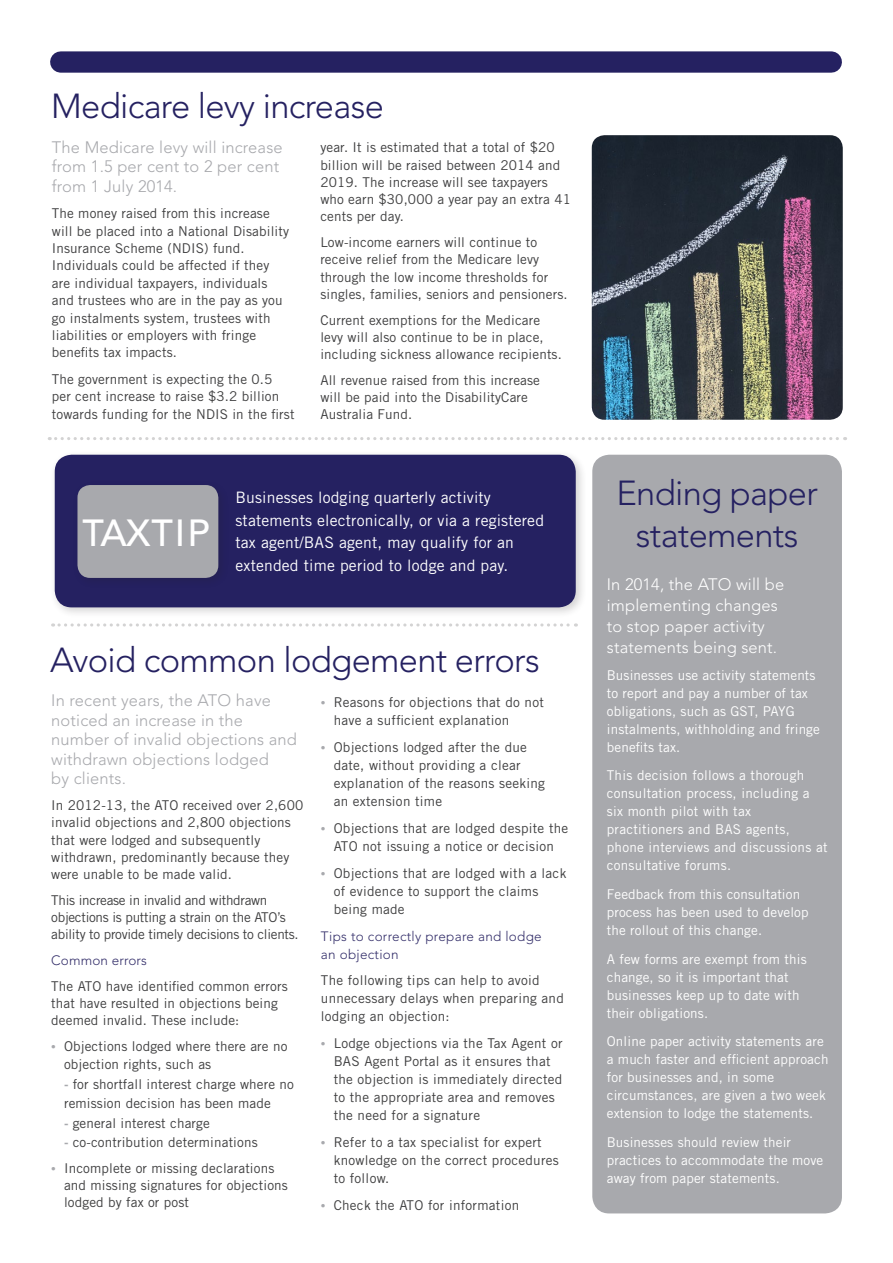
<style>
.page{position:relative;width:893px;height:1263px;background:#fff}
.page>*{position:absolute;margin:0;border:0;box-sizing:border-box;transform-origin:0 0}
.Title_-_Article{font:500 37.5px "Avenir LT Std";letter-spacing:.03em;color:#fff}
.Title_-_Article-2{font:300 34.5px/41.4px "Avenir LT Std";letter-spacing:-.02em;color:#252161;text-align:center}
.Body_Text{font:300 16.5px/19.5px "Avenir LT Std";letter-spacing:.01em;color:#a8a9ad}
.Body_Text-2{font:300 16.5px/21px "Avenir LT Std";letter-spacing:.01em;color:#fff}
.Body_Text-3{font:15.75px/22.5px "Trade Gothic LT Std";letter-spacing:.01em;color:#fff}
.Body_Text-4{font:13.5px/17.2px "Trade Gothic LT Std";letter-spacing:.01em;color:#3e3e3f}
.Body_Text-5{font:13.5px/18px "Trade Gothic LT Std";letter-spacing:.01em;color:#fff}
.Body_Text-6{font:13.5px/17.2px "Trade Gothic LT Std";letter-spacing:-.02em;color:#3e3e3f}
.Body_Text-7{font:300 13.5px/18px "Avenir LT Std";letter-spacing:.02em;color:#35306b}
.s1{font-family:"Myriad Pro";font-size:16.5px;color:#a8a9ad}
.s2{font-family:"Trade Gothic LT Std Bd 2";color:#a8a9ad}
</style>
<div class="page">
<img style="left:592px;top:135px;width:251px;height:285px">
<svg style="left:56px;top:437px;width:790px;height:3px"></svg>
<svg style="left:53px;top:623px;width:523px;height:4px"></svg>
<div style="left:592px;top:455px;width:250px;height:758px;background:#a8a9ad;border-radius:17px"></div>
<div style="left:49px;top:449px;width:538px;height:170px;background:#231f20;opacity:.2"></div>
<div style="left:55px;top:455px;width:521px;height:152px;background:#252161;border-radius:17px"></div>
<div style="left:61px;top:51px;width:770px;height:22px;background:#252161"></div>
<div style="left:77px;top:485px;width:141px;height:93px;background:#a8a9ad;border-radius:13px"></div>
<p class="Title_-_Article-2" style="left:51px;top:85px;width:334px">Medicare levy increase</p>
<p class="Body_Text" style="left:52px;top:137px;width:232px">The Medicare levy will increase from 1.5 per cent to 2 per cent from 1 July 2014.</p>
<p class="Body_Text-4" style="left:52px;top:204px;width:239px">The money raised from this increase will be placed into a National Disability Insurance Scheme (NDIS) fund.<br>Individuals could be affected if they are individual taxpayers, individuals and trustees who are in the pay as you go instalments system, trustees with liabilities or employers with fringe benefits tax impacts.</p>
<p class="Body_Text-4" style="left:52px;top:370px;width:244px;line-height:17.7px">The government is expecting the 0.5 per cent increase to raise $3.2 billion towards funding for the NDIS in the first</p>
<p class="Body_Text-4" style="left:320px;top:139px;width:252px">year. It is estimated that a total of $20 billion will be raised between 2014 and 2019. The increase will see taxpayers who earn $30,000 a year pay an extra 41 cents per day.</p>
<p class="Body_Text-4" style="left:320px;top:234px;width:249px">Low-income earners will continue to receive relief from the Medicare levy through the low income thresholds for singles, families, seniors and pensioners.</p>
<p class="Body_Text-4" style="left:320px;top:311px;width:243px">Current exemptions for the Medicare levy will also continue to be in place, including sickness allowance recipients.</p>
<p class="Body_Text-4" style="left:320px;top:371px;width:221px">All revenue raised from this increase will be paid into the DisabilityCare<br>Australia Fund.</p>
<p class="Title_-_Article" style="left:82px;top:511px;width:129px">TAXTIP</p>
<p class="Body_Text-3" style="left:235px;top:486px;width:310px">Businesses lodging quarterly activity statements electronically, or via a registered tax agent/BAS agent, may qualify for an extended time period to lodge and pay.</p>
<p class="Title_-_Article-2" style="left:50px;top:640px;width:491px">Avoid common lodgement errors</p>
<p class="Body_Text" style="left:51px;top:691px;width:247px">In recent years, the ATO have noticed an increase in the number of invalid objections and withdrawn objections lodged<br>by clients.</p>
<p class="Body_Text-4" style="left:51px;top:796px;width:253px">In 2012-13, the ATO received over 2,600 invalid objections and 2,800 objections that were lodged and subsequently withdrawn, predominantly because they were unable to be made valid.</p>
<p class="Body_Text-6" style="left:51px;top:891px;width:249px">This increase in invalid and withdrawn objections is putting a strain on the ATO’s ability to provide timely decisions to clients.</p>
<p class="Body_Text-7" style="left:51px;top:951px;width:97px">Common errors</p>
<p class="Body_Text-4" style="left:51px;top:977px;width:238px">The ATO have identified common errors that have resulted in objections being deemed invalid. These include:</p>
<p class="Body_Text-4" style="left:64px;top:1037px;width:225px;line-height:18px;text-indent:-13px"><span class="s1">•</span> Objections lodged where there are no objection rights, such as</p>
<p class="Body_Text-4" style="left:64px;top:1074px;width:231px;line-height:19.5px"><span class="s2">-</span> for shortfall interest charge where no remission decision has been made</p>
<p class="Body_Text-4" style="left:64px;top:1114px;width:147px"><span class="s2">-</span> general interest charge</p>
<p class="Body_Text-4" style="left:64px;top:1133px;width:195px"><span class="s2">-</span> co-contribution determinations</p>
<p class="Body_Text-4" style="left:64px;top:1159px;width:225px;text-indent:-13px"><span class="s1">•</span> Incomplete or missing declarations and missing signatures for objections lodged by fax or post</p>
<p class="Body_Text-4" style="left:334px;top:693px;width:212px;line-height:18px;text-indent:-13px"><span class="s1">•</span> Reasons for objections that do not have a sufficient explanation</p>
<p class="Body_Text-4" style="left:334px;top:738px;width:213px;line-height:18px;text-indent:-13px"><span class="s1">•</span> Objections lodged after the due date, without providing a clear explanation of the reasons seeking an extension time</p>
<p class="Body_Text-4" style="left:321px;top:819px;width:249px;line-height:18px;text-align:center"><span class="s1">•</span> Objections that are lodged despite the<br>ATO not issuing a notice or decision</p>
<p class="Body_Text-4" style="left:334px;top:863px;width:234px;line-height:18px;text-indent:-13px"><span class="s1">•</span> Objections that are lodged with a lack of evidence to support the claims being made</p>
<p class="Body_Text-7" style="left:321px;top:927px;width:222px">Tips to correctly prepare and lodge an objection</p>
<p class="Body_Text-4" style="left:321px;top:971px;width:244px;line-height:18px">The following tips can help to avoid unnecessary delays when preparing and lodging an objection:</p>
<p class="Body_Text-4" style="left:334px;top:1034px;width:230px;line-height:18px;text-indent:-13px"><span class="s1">•</span> Lodge objections via the Tax Agent or BAS Agent Portal as it ensures that the objection is immediately directed to the appropriate area and removes the need for a signature</p>
<p class="Body_Text-4" style="left:334px;top:1133px;width:227px;line-height:18px;text-indent:-13px"><span class="s1">•</span> Refer to a tax specialist for expert knowledge on the correct procedures to follow.</p>
<p class="Body_Text-4" style="left:321px;top:1197px;width:200px"><span class="s1">•</span> Check the ATO for information</p>
<p class="Title_-_Article-2" style="left:616px;top:473px;width:203px">Ending paper statements</p>
<p class="Body_Text-2" style="left:607px;top:574px;width:179px">In 2014, the ATO will be implementing changes to stop paper activity statements being sent.</p>
<p class="Body_Text-5" style="left:607px;top:666px;width:215px">Businesses use activity statements to report and pay a number of tax obligations, such as GST, PAYG instalments, withholding and fringe benefits tax.</p>
<p class="Body_Text-5" style="left:607px;top:766px;width:222px">This decision follows a thorough consultation process, including a six month pilot with tax practitioners and BAS agents, phone interviews and discussions at consultative forums.</p>
<p class="Body_Text-5" style="left:607px;top:885px;width:203px">Feedback from this consultation process has been used to develop the rollout of this change.</p>
<p class="Body_Text-5" style="left:607px;top:950px;width:201px">A few forms are exempt from this change, so it is important that businesses keep up to date with their obligations.</p>
<p class="Body_Text-5" style="left:607px;top:1032px;width:223px">Online paper activity statements are a much faster and efficient approach for businesses and, in some circumstances, are given a two week extension to lodge the statements.</p>
<p class="Body_Text-5" style="left:607px;top:1133px;width:218px">Businesses should review their practices to accommodate the move away from paper statements.</p>
</div>
